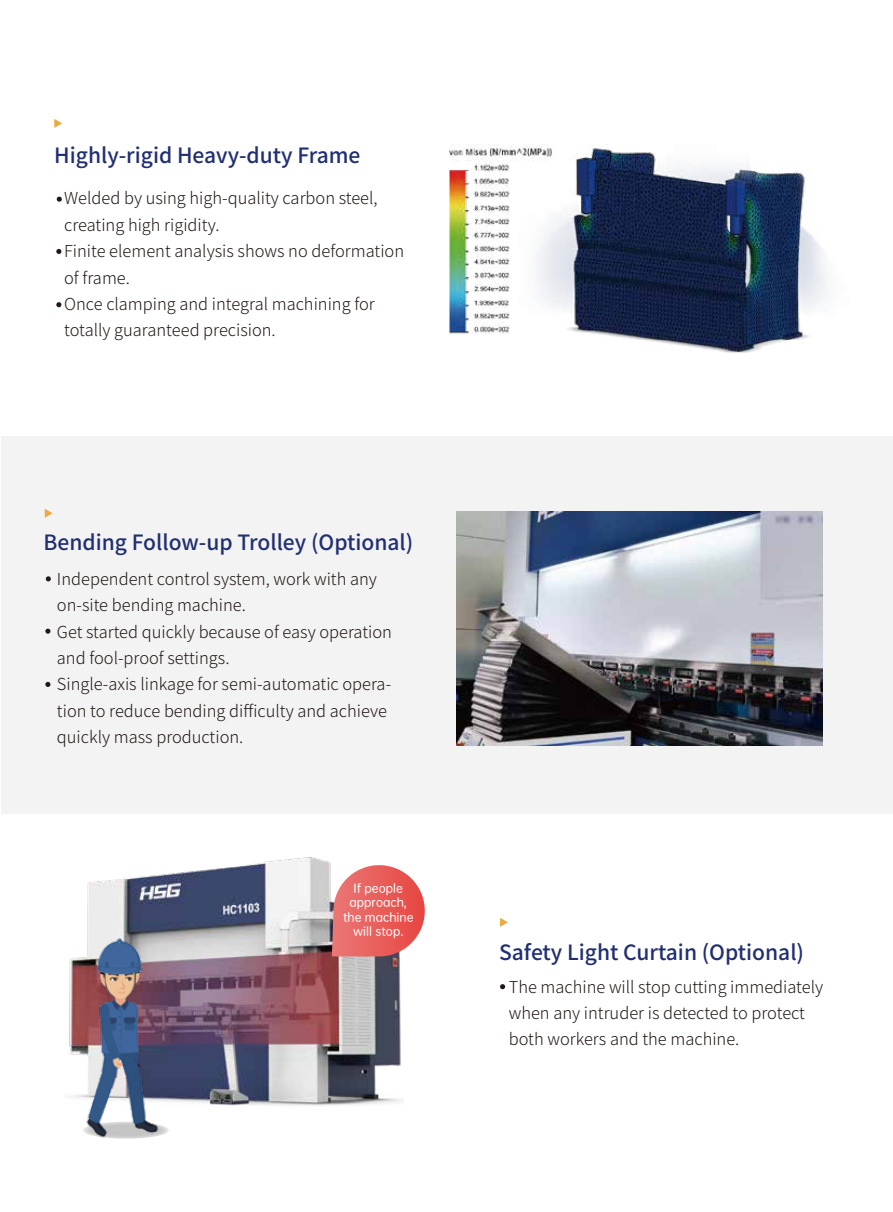
<style>
.page{position:relative;width:893px;height:1212px;background:#fff}
.page>*{position:absolute;margin:0;border:0;box-sizing:border-box;transform-origin:0 0}
.t1{font:500 21px "Source Han Sans SC";color:#202f71}
.t2{font:300 16.5px/26.4px "Source Han Sans SC";color:#221815}
.t3{font:11.25px/14.2px "OPPO Sans M";color:#fff;text-align:center}
</style>
<div class="page">
<div style="left:1px;top:436px;width:892px;height:378px;background:#f3f3f3"></div>
<svg style="left:54px;top:119px;width:8px;height:9px"></svg>
<svg style="left:45px;top:509px;width:8px;height:9px"></svg>
<svg style="left:500px;top:918px;width:8px;height:9px"></svg>
<svg style="left:500px;top:984px;width:5px;height:5px"></svg>
<svg style="left:57px;top:197px;width:5px;height:5px"></svg>
<svg style="left:56px;top:302px;width:5px;height:5px"></svg>
<svg style="left:56px;top:249px;width:5px;height:5px"></svg>
<svg style="left:46px;top:576px;width:5px;height:5px"></svg>
<svg style="left:45px;top:682px;width:5px;height:5px"></svg>
<svg style="left:45px;top:629px;width:5px;height:5px"></svg>
<img style="left:449px;top:145px;width:380px;height:207px">
<img style="left:456px;top:512px;width:366px;height:233px">
<img style="left:69px;top:857px;width:334px;height:249px">
<div style="left:83px;top:1121px;width:86px;height:18px;background:#e6e6e6;border-radius:50%"></div>
<img style="left:79px;top:934px;width:87px;height:205px">
<svg style="left:332px;top:865px;width:93px;height:91px"></svg>
<p class="t1" style="left:54px;top:143px;width:308px">Highly-rigid Heavy-duty Frame</p>
<p class="t2" style="left:64px;top:186px;width:341px">Welded by using high-quality carbon steel, creating high rigidity.<br>Finite element analysis shows no deformation of frame.<br>Once clamping and integral machining for totally guaranteed precision.</p>
<p class="t1" style="left:44px;top:531px;width:371px">Bending Follow-up Trolley (Optional)</p>
<p class="t2" style="left:57px;top:566px;width:337px">Independent control system, work with any on-site bending machine.<br>Get started quickly because of easy operation and fool-proof settings.<br>Single-axis linkage for semi-automatic opera&shy;tion to reduce bending difficulty and achieve quickly mass production.</p>
<p class="t3" style="left:343px;top:880px;width:72px">If people approach, the machine will stop.</p>
<p class="t1" style="left:499px;top:940px;width:306px">Safety Light Curtain (Optional)</p>
<p class="t2" style="left:509px;top:974px;width:316px">The machine will stop cutting immediately when any intruder is detected to protect both workers and the machine.</p>
</div>
